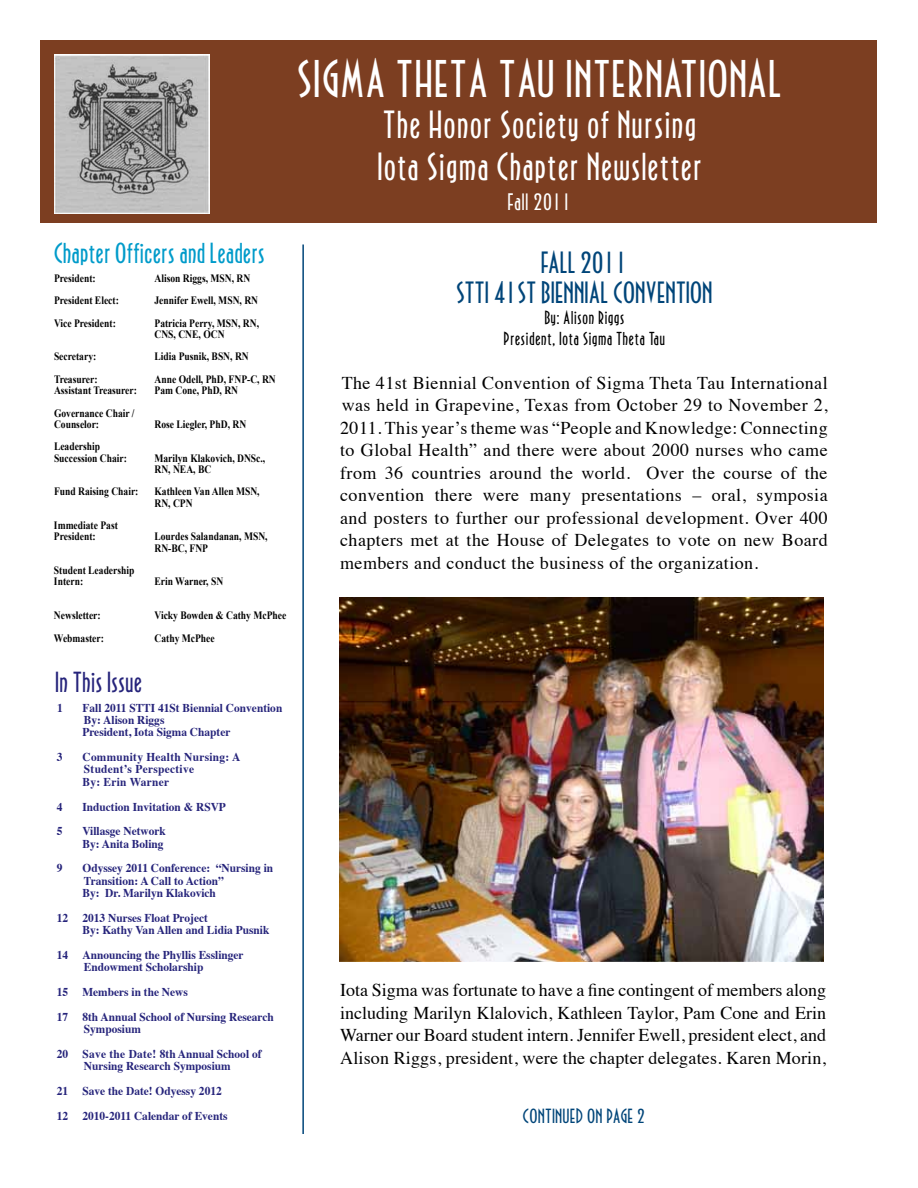
<style>
.page{position:relative;width:918px;height:1188px;background:#fff}
.page>*{position:absolute;margin:0;border:0;box-sizing:border-box;transform-origin:0 0}
.t1{font:46.5px "OPTI Newport Land";letter-spacing:.025em;color:#fff}
.t2{font:34.5px/41.4px "OPTI Newport Land";letter-spacing:.025em;color:#fff}
.t3{font:27px/30px "OPTI Newport Land";color:#004579}
.t4{font:25.5px "OPTI Newport Land";color:#009bca}
.t5{font:25.5px "OPTI Newport Land";color:#26247b}
.t6{font:21px "OPTI Newport Land";letter-spacing:.025em;color:#fff}
.t7{font:18px/22.5px "Times";letter-spacing:.01em;color:#000;text-align:justify}
.t8{font:18px "OPTI Newport Land";color:#004579}
.t9{font:16.5px/21px "OPTI Newport Land";letter-spacing:.025em;color:#000;text-align:center}
.t10{font:700 12px/12.3px "Times";color:#26247b;scale:.95 1}
.t11{font:700 12px/12.3px "Times";letter-spacing:.025em;color:#26247b;scale:.95 1}
.t12{font:700 11.25px/11.2px "Times New Roman";color:#000;scale:.85 1}
</style>
<div class="page">
<div style="left:40px;top:40px;width:838px;height:183px;background:#7c3e21"></div>
<hr style="left:302px;top:244px;width:2px;height:890px;background:#004579">
<img style="left:54px;top:54px;width:156px;height:159px">
<img style="left:339px;top:597px;width:485px;height:364px">
<h1 class="t1" style="left:297px;top:44px;width:487px">Sigma Theta Tau International</h1>
<h2 class="t2" style="left:378px;top:100px;width:326px">The Honor Society of Nursing<br>Iota Sigma Chapter Newsletter</h2>
<p class="t6" style="left:508px;top:186px;width:66px">Fall 2011</p>
<h3 class="t4" style="left:54px;top:234px;width:213px">Chapter Officers and Leaders</h3>
<p class="t12" style="left:54px;top:272px;width:51px">President:</p>
<p class="t12" style="left:155px;top:272px;width:114px">Alison Riggs, MSN, RN</p>
<p class="t12" style="left:54px;top:295px;width:78px">President Elect:</p>
<p class="t12" style="left:155px;top:295px;width:123px">Jennifer Ewell, MSN, RN</p>
<p class="t12" style="left:54px;top:317px;width:74px">Vice President:</p>
<p class="t12" style="left:155px;top:317px;width:125px">Patricia Perry, MSN, RN,<br>CNS, CNE, OCN</p>
<p class="t12" style="left:54px;top:351px;width:51px">Secretary:</p>
<p class="t12" style="left:155px;top:351px;width:112px">Lidia Pusnik, BSN, RN</p>
<p class="t12" style="left:54px;top:373px;width:53px">Treasurer:</p>
<p class="t12" style="left:155px;top:373px;width:144px">Anne Odell, PhD, FNP-C, RN</p>
<p class="t12" style="left:54px;top:385px;width:99px">Assistant Treasurer:</p>
<p class="t12" style="left:155px;top:385px;width:100px">Pam Cone, PhD, RN</p>
<p class="t12" style="left:54px;top:407px;width:96px">Governance Chair /<br>Counselor:</p>
<p class="t12" style="left:155px;top:418px;width:110px">Rose Liegler, PhD, RN</p>
<p class="t12" style="left:54px;top:441px;width:87px">Leadership<br>Succession Chair:</p>
<p class="t12" style="left:155px;top:452px;width:132px">Marilyn Klakovich, DNSc.,<br>RN, NEA, BC</p>
<p class="t12" style="left:54px;top:486px;width:101px">Fund Raising Chair:</p>
<p class="t12" style="left:154px;top:486px;width:125px">Kathleen Van Allen MSN,<br>RN, CPN</p>
<p class="t12" style="left:54px;top:520px;width:77px">Immediate Past<br>President:</p>
<p class="t12" style="left:154px;top:531px;width:135px">Lourdes Salandanan, MSN,<br>RN-BC, FNP</p>
<p class="t12" style="left:54px;top:565px;width:96px">Student Leadership<br>Intern:</p>
<p class="t12" style="left:154px;top:576px;width:82px">Erin Warner, SN</p>
<p class="t12" style="left:54px;top:610px;width:56px">Newsletter:</p>
<p class="t12" style="left:154px;top:610px;width:157px">Vicky Bowden &amp; Cathy McPhee</p>
<p class="t12" style="left:54px;top:632px;width:60px">Webmaster:</p>
<p class="t12" style="left:154px;top:632px;width:72px">Cathy McPhee</p>
<h3 class="t5" style="left:56px;top:663px;width:89px">In This Issue</h3>
<p class="t10" style="left:57px;top:700px;width:7px">1</p>
<p class="t10" style="left:82px;top:700px;width:212px">Fall 2011 Stti 41St Biennial Convention<br>By: Alison Riggs<br>President, Iota Sigma Chapter</p>
<p class="t10" style="left:57px;top:750px;width:7px">3</p>
<p class="t11" style="left:82px;top:750px;width:168px">Community Health Nursing: A<br>Student’s Perspective<br>By: Erin Warner</p>
<p class="t10" style="left:57px;top:799px;width:7px">4</p>
<p class="t10" style="left:82px;top:799px;width:153px">Induction Invitation &amp; RSVP</p>
<p class="t10" style="left:57px;top:824px;width:7px">5</p>
<p class="t10" style="left:82px;top:824px;width:89px">Villasge Network<br>By: Anita Boling</p>
<p class="t10" style="left:57px;top:861px;width:7px">9</p>
<p class="t10" style="left:82px;top:861px;width:202px">Odyssey 2011 Conference: “Nursing in<br>Transition: A Call to Action”<br>By: Dr. Marilyn Klakovich</p>
<p class="t10" style="left:82px;top:910px;width:198px;text-indent:-26px">12 2013 Nurses Float Project<br>By: Kathy Van Allen and Lidia Pusnik</p>
<p class="t10" style="left:84px;top:948px;width:170px;text-indent:-27px">14 Announcing the Phyllis Esslinger<br>Endowment Scholarship</p>
<p class="t10" style="left:57px;top:979px;width:230px;line-height:24.8px">15 Members in the News<br>17 8th Annual School of Nursing Research</p>
<p class="t10" style="left:57px;top:1016px;width:217px;line-height:24.8px;text-indent:27px">Symposium<br>20 Save the Date! 8th Annual School of</p>
<p class="t10" style="left:57px;top:1053px;width:184px;line-height:24.8px;text-indent:27px">Nursing Research Symposium<br>21 Save the Date! Odyessy 2012<br>12 2010-2011 Calendar of Events</p>
<h3 class="t3" style="left:456px;top:244px;width:173px;text-indent:85px">FALL 2011<br>STTI 41st BIENNIAL</h3>
<h3 class="t3" style="left:614px;top:274px;width:82px">CONVENTION</h3>
<p class="t9" style="left:504px;top:305px;width:163px">By: Alison Riggs<br>President, Iota Sigma Theta Tau</p>
<p class="t7" style="left:340px;top:370px;width:489px">The 41st Biennial Convention of Sigma Theta Tau International was held in Grapevine, Texas from October 29 to November 2, 2011. This year’s theme was “People and Knowledge: Connecting to Global Health” and there were about 2000 nurses who came from 36 countries around the world. Over the course of the convention there were many presentations – oral, symposia and posters to further our professional development. Over 400 chapters met at the House of Delegates to vote on new Board members and conduct the business of the organization.</p>
<p class="t7" style="left:340px;top:977px;width:488px">Iota Sigma was fortunate to have a fine contingent of members along including Marilyn Klalovich, Kathleen Taylor, Pam Cone and Erin Warner our Board student intern. Jennifer Ewell, president elect, and Alison Riggs, president, were the chapter delegates. Karen Morin,</p>
<p class="t8" style="left:523px;top:1102px;width:124px">Continued on page 2</p>
</div>
